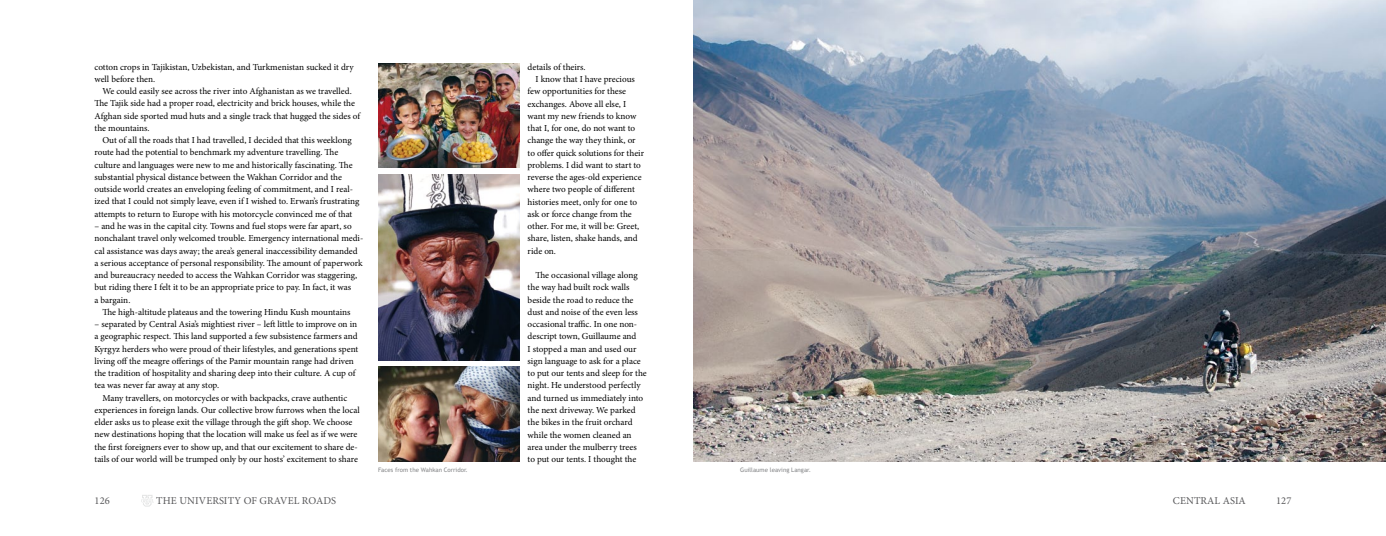
<style>
.page{position:relative;width:1386px;height:536px;background:#fff}
.page>*{position:absolute;margin:0;border:0;box-sizing:border-box;transform-origin:0 0}
.t1{font:10.5px "Minion Pro";letter-spacing:.215em;color:#58585a}
.t2{font:9.19px/12.2px "Minion Pro";letter-spacing:-.005em;color:#000}
.t3{font:6.12px "Trebuchet MS";color:#87888a}
</style>
<div class="page">
<img style="left:693px;top:0;width:693px;height:461px">
<img style="left:378px;top:63px;width:142px;height:105px">
<img style="left:378px;top:174px;width:142px;height:186px">
<img style="left:378px;top:366px;width:142px;height:95px">
<svg style="left:141px;top:495px;width:13px;height:11px"></svg>
<p class="t2" style="left:94px;top:61px;width:261px">cotton crops in Tajikistan, Uzbekistan, and Turkmenistan sucked it dry well before then.</p>
<p class="t2" style="left:94px;top:85px;width:267px;text-indent:8px">We could easily see across the river into Afghanistan as we travelled.<br>The Tajik side had a proper road, electricity and brick houses, while the Afghan side sported mud huts and a single track that hugged the sides of the mountains.</p>
<p class="t2" style="left:94px;top:134px;width:266px;text-indent:8px">Out of all the roads that I had travelled, I decided that this weeklong route had the potential to benchmark my adventure travelling. The culture and languages were new to me and historically fascinating. The substantial physical distance between the Wakhan Corridor and the outside world creates an enveloping feeling of commitment, and I real&shy;ized that I could not simply leave, even if I wished to. Erwan’s frustrating attempts to return to Europe with his motorcycle convinced me of that</p>
<p class="t2" style="left:94px;top:220px;width:270px">– and he was in the capital city. Towns and fuel stops were far apart, so nonchalant travel only welcomed trouble. Emergency international medi&shy;cal assistance was days away; the area’s general inaccessibility demanded a serious acceptance of personal responsibility. The amount of paperwork and bureaucracy needed to access the Wahkan Corridor was staggering, but riding there I felt it to be an appropriate price to pay. In fact, it was<br>a bargain.</p>
<p class="t2" style="left:102px;top:306px;width:250px">The high-altitude plateaus and the towering Hindu Kush mountains</p>
<p class="t2" style="left:94px;top:318px;width:265px">– separated by Central Asia’s mightiest river – left little to improve on in a geographic respect. This land supported a few subsistence farmers and Kyrgyz herders who were proud of their lifestyles, and generations spent living off the meagre offerings of the Pamir mountain range had driven the tradition of hospitality and sharing deep into their culture. A cup of tea was never far away at any stop.</p>
<p class="t2" style="left:94px;top:391px;width:267px;text-indent:8px">Many travellers, on motorcycles or with backpacks, crave authentic experiences in foreign lands. Our collective brow furrows when the local elder asks us to please exit the village through the gift shop. We choose new destinations hoping that the location will make us feel as if we were the first foreigners ever to show up, and that our excitement to share de&shy;tails of our world will be trumped only by our hosts’ excitement to share</p>
<p class="t1" style="left:95px;top:493px;width:17px">126</p>
<p class="t1" style="left:156px;top:493px;width:181px">the university of gravel Roads</p>
<p class="t3" style="left:378px;top:466px;width:91px">Faces from the Wahkan Corridor.</p>
<p class="t2" style="left:528px;top:61px;width:118px">details of theirs.<br>I know that I have precious few opportunities for these exchanges. Above all else, I want my new friends to know that I, for one, do not want to change the way they think, or to offer quick solutions for their problems. I did want to start to reverse the ages-old experience where two people of different histories meet, only for one to ask or force change from the other. For me, it will be: Greet, share, listen, shake hands, and ride on.</p>
<p class="t2" style="left:528px;top:269px;width:121px;text-indent:8px">The occasional village along the way had built rock walls beside the road to reduce the dust and noise of the even less occasional traffic. In one non&shy;descript town, Guillaume and<br>I stopped a man and used our sign language to ask for a place to put our tents and sleep for the night. He understood perfectly and turned us immediately into the next driveway. We parked the bikes in the fruit orchard while the women cleaned an area under the mulberry trees<br>to put our tents. I thought the</p>
<p class="t3" style="left:740px;top:466px;width:72px">Guillaume leaving Langar.</p>
<p class="t1" style="left:1173px;top:493px;width:74px">Central Asia</p>
<p class="t1" style="left:1276px;top:493px;width:17px">127</p>
</div>
